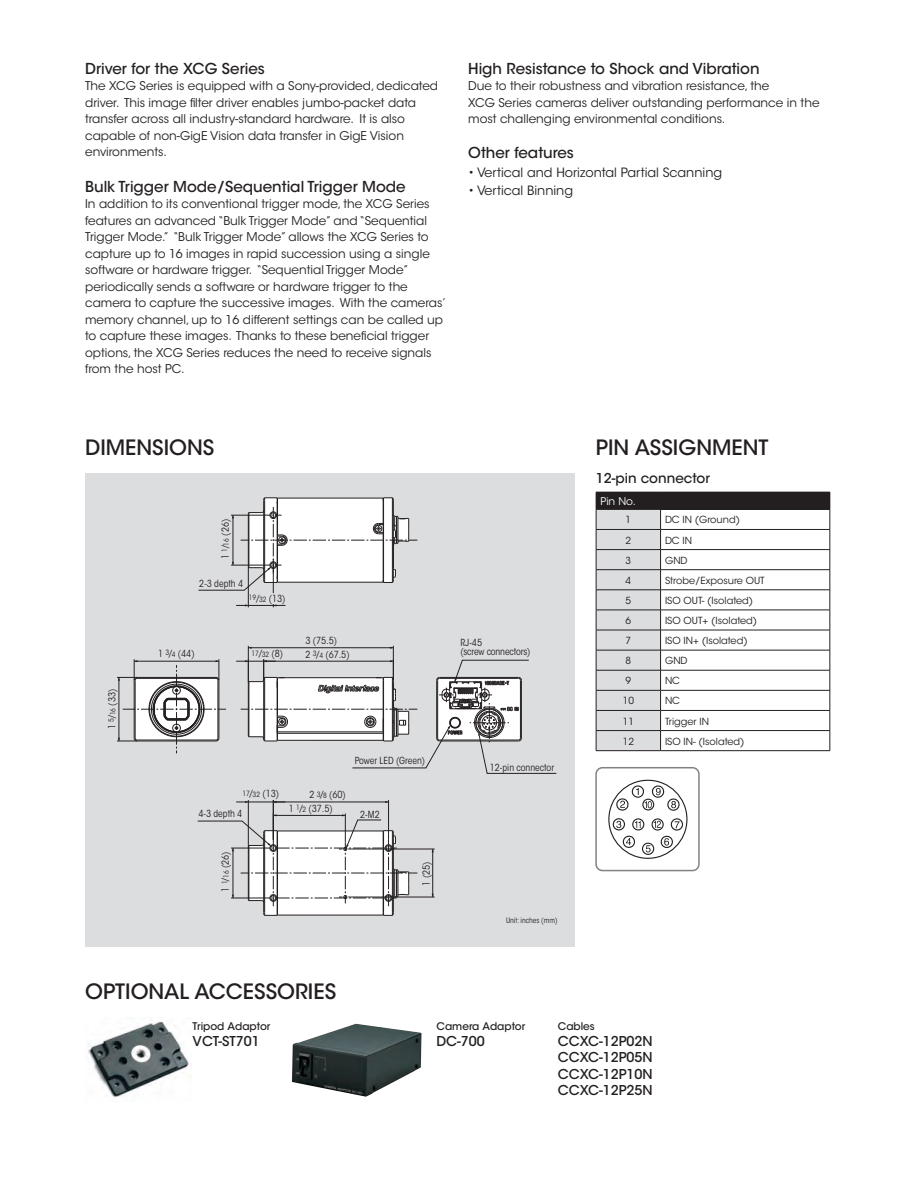
<style>
.page{position:relative;width:919px;height:1189px;background:#fff}
.page>*{position:absolute;margin:0;border:0;box-sizing:border-box;transform-origin:0 0}
.t1{font:500 21px "ITC Avant Garde Std";color:#231f20}
.t2{font:500 15px "ITC Avant Garde Std";color:#231f20}
.t3{font:500 13.5px/16.2px "ITC Avant Garde Std";color:#231f20;text-align:justify}
.t4{font:12.75px "ITC Avant Garde Std";color:#231f20}
.t5{font:12px/16.5px "ITC Avant Garde Std";color:#231f20}
.t6{font:500 10.5px "ITC Avant Garde Std";color:#231f20}
.t7{font:10.5px "ITC Avant Garde Std";color:#fff}
.t8{font:condensed 9.75px/9px "ITC Avant Garde Std";color:#231f20}
.t9{font:9.75px "ITC Avant Garde Std";color:#231f20}
.t10{font:condensed 7.5px "ITC Avant Garde Std";color:#231f20}
.t11{font:condensed 7.2px "ITC Avant Garde Std";color:#231f20}
.s1{font-size:7.2px}
.s2{font-size:9.75px}
</style>
<div class="page">
<div style="left:85px;top:473px;width:489px;height:472px;background:#dcdddf"></div>
<svg style="left:117px;top:659px;width:109px;height:94px"></svg>
<hr style="left:248px;top:645px;width:1px;height:37px;background:#231f20">
<hr style="left:393px;top:645px;width:1px;height:35px;background:#231f20">
<hr style="left:248px;top:567px;width:1px;height:40px;background:#231f20">
<hr style="left:273px;top:559px;width:1px;height:34px;background:#231f20">
<hr style="left:388px;top:799px;width:1px;height:40px;background:#231f20">
<hr style="left:248px;top:799px;width:1px;height:46px;background:#231f20">
<hr style="left:273px;top:799px;width:1px;height:40px;background:#231f20">
<hr style="left:351px;top:896px;width:83px;height:1px;background:#231f20">
<hr style="left:351px;top:848px;width:83px;height:1px;background:#231f20">
<hr style="left:134px;top:660px;width:85px;height:1px;background:#231f20">
<hr style="left:119px;top:677px;width:1px;height:63px;background:#231f20">
<hr style="left:248px;top:647px;width:145px;height:1px;background:#231f20">
<hr style="left:236px;top:660px;width:40px;height:1px;background:#231f20">
<hr style="left:236px;top:605px;width:49px;height:1px;background:#231f20">
<svg style="left:198px;top:497px;width:219px;height:93px"></svg>
<hr style="left:273px;top:801px;width:115px;height:1px;background:#231f20">
<hr style="left:236px;top:801px;width:49px;height:1px;background:#231f20">
<hr style="left:432px;top:848px;width:1px;height:48px;background:#231f20">
<svg style="left:197px;top:813px;width:220px;height:102px"></svg>
<svg style="left:240px;top:659px;width:316px;height:114px"></svg>
<div style="left:595px;top:492px;width:234px;height:17px;background:#231f20"></div>
<hr style="left:595px;top:491px;width:65px;height:1px;background:#231f20">
<hr style="left:660px;top:491px;width:169px;height:1px;background:#231f20">
<hr style="left:660px;top:509px;width:169px;height:1px;background:#231f20">
<hr style="left:660px;top:529px;width:169px;height:1px;background:#231f20">
<hr style="left:660px;top:549px;width:169px;height:1px;background:#231f20">
<hr style="left:660px;top:569px;width:169px;height:1px;background:#231f20">
<hr style="left:660px;top:589px;width:169px;height:1px;background:#231f20">
<hr style="left:660px;top:609px;width:169px;height:1px;background:#231f20">
<hr style="left:660px;top:629px;width:169px;height:1px;background:#231f20">
<hr style="left:660px;top:649px;width:169px;height:1px;background:#231f20">
<hr style="left:660px;top:669px;width:169px;height:1px;background:#231f20">
<hr style="left:660px;top:690px;width:169px;height:1px;background:#231f20">
<hr style="left:660px;top:710px;width:169px;height:1px;background:#231f20">
<hr style="left:660px;top:730px;width:169px;height:1px;background:#231f20">
<svg style="left:595px;top:492px;width:66px;height:258px;background:#c6c6c8"></svg>
<svg style="left:829px;top:492px;width:1px;height:258px"></svg>
<hr style="left:595px;top:750px;width:65px;height:1px;background:#231f20">
<hr style="left:660px;top:750px;width:169px;height:1px;background:#231f20">
<div style="left:595px;top:766px;width:104px;height:105px;border:2px solid #808285;border-radius:6px"></div>
<svg style="left:608px;top:779px;width:79px;height:80px"></svg>
<img style="left:88px;top:1017px;width:103px;height:82px">
<img style="left:292px;top:1023px;width:129px;height:73px">
<p class="t2" style="left:85px;top:59px;width:181px">Driver for the XCG Series</p>
<p class="t5" style="left:85px;top:78px;width:354px">The XCG Series is equipped with a Sony-provided, dedicated driver. This image filter driver enables jumbo-packet data transfer across all industry-standard hardware. It is also capable of non-GigE Vision data transfer in GigE Vision environments.</p>
<p class="t2" style="left:85px;top:177px;width:322px">Bulk Trigger Mode/Sequential Trigger Mode</p>
<p class="t5" style="left:85px;top:195px;width:362px">In addition to its conventional trigger mode, the XCG Series features an advanced “Bulk Trigger Mode” and “Sequential Trigger Mode.” “Bulk Trigger Mode” allows the XCG Series to capture up to 16 images in rapid succession using a single software or hardware trigger. “Sequential Trigger Mode” periodically sends a software or hardware trigger to the camera to capture the successive images. With the cameras’ memory channel, up to 16 different settings can be called up to capture these images. Thanks to these beneficial trigger options, the XCG Series reduces the need to receive signals from the host PC.</p>
<p class="t2" style="left:468px;top:59px;width:293px">High Resistance to Shock and Vibration</p>
<p class="t5" style="left:468px;top:78px;width:352px">Due to their robustness and vibration resistance, the<br>XCG Series cameras deliver outstanding performance in the most challenging environmental conditions.</p>
<p class="t2" style="left:468px;top:144px;width:107px">Other features</p>
<p class="t4" style="left:468px;top:164px;width:255px">• Vertical and Horizontal Partial Scanning</p>
<p class="t4" style="left:468px;top:182px;width:106px">• Vertical Binning</p>
<h1 class="t1" style="left:85px;top:434px;width:131px">DIMENSIONS</h1>
<p class="t8" style="left:221px;top:559px;width:42px;rotate:-90deg">1 <sup>1</sup>/<span class="s1">16</span> (26)</p>
<p class="t8" style="left:199px;top:579px;width:45px">2-3 depth 4</p>
<p class="t8" style="left:107px;top:729px;width:42px;rotate:-90deg">1 <sup>5</sup>/<span class="s1">16</span> (33)</p>
<p class="t8" style="left:158px;top:648px;width:38px">1 <sup>3</sup>/<span class="s1">4</span> (44)</p>
<p class="t8" style="left:249px;top:593px;width:38px"><sup>19</sup>/<span class="s1">32</span> (13)</p>
<p class="t11" style="left:251px;top:649px;width:33px">17<span class="s2">/</span>32 <span class="s2">(8)</span></p>
<p class="t8" style="left:305px;top:636px;width:33px">3 (75.5)</p>
<p class="t8" style="left:305px;top:649px;width:46px">2 <sup>3</sup>/<span class="s1">4</span> (67.5)</p>
<p class="t8" style="left:242px;top:789px;width:38px"><sup>17</sup>/<span class="s1">32</span> (13)</p>
<p class="t8" style="left:309px;top:790px;width:38px">2 <sup>3</sup>/<span class="s1">8</span> (60)</p>
<p class="t8" style="left:354px;top:755px;width:72px">Power LED (Green)</p>
<p class="t8" style="left:198px;top:808px;width:45px">4-3 depth 4</p>
<p class="t8" style="left:288px;top:803px;width:46px">1 <sup>1</sup>/<span class="s1">2</span> (37.5)</p>
<p class="t8" style="left:360px;top:809px;width:21px">2-M2</p>
<p class="t8" style="left:221px;top:891px;width:42px;rotate:-90deg">1 <sup>1</sup>/<span class="s1">16</span> (26)</p>
<p class="t8" style="left:421px;top:885px;width:25px;rotate:-90deg">1 (25)</p>
<p class="t8" style="left:460px;top:638px;width:71px">RJ-45<br>(screw connectors)</p>
<p class="t8" style="left:489px;top:762px;width:66px">12-pin connector</p>
<p class="t10" style="left:506px;top:915px;width:53px">Unit: inches (mm)</p>
<h1 class="t1" style="left:595px;top:434px;width:174px">PIN ASSIGNMENT</h1>
<p class="t3" style="left:595px;top:470px;width:115px">12-pin connector</p>
<p class="t7" style="left:600px;top:495px;width:37px">Pin No.</p>
<p class="t9" style="left:625px;top:514px;width:7px">1</p>
<p class="t9" style="left:664px;top:514px;width:77px">DC IN (Ground)</p>
<p class="t9" style="left:625px;top:534px;width:7px">2</p>
<p class="t9" style="left:664px;top:534px;width:29px">DC IN</p>
<p class="t9" style="left:625px;top:554px;width:7px">3</p>
<p class="t9" style="left:664px;top:554px;width:24px">GND</p>
<p class="t9" style="left:625px;top:574px;width:7px">4</p>
<p class="t9" style="left:664px;top:574px;width:101px">Strobe/Exposure OUT</p>
<p class="t9" style="left:625px;top:594px;width:7px">5</p>
<p class="t9" style="left:664px;top:594px;width:90px">ISO OUT- (Isolated)</p>
<p class="t9" style="left:625px;top:614px;width:7px">6</p>
<p class="t9" style="left:664px;top:614px;width:94px">ISO OUT+ (Isolated)</p>
<p class="t9" style="left:625px;top:634px;width:7px">7</p>
<p class="t9" style="left:664px;top:634px;width:84px">ISO IN+ (Isolated)</p>
<p class="t9" style="left:625px;top:654px;width:7px">8</p>
<p class="t9" style="left:664px;top:654px;width:24px">GND</p>
<p class="t9" style="left:625px;top:674px;width:7px">9</p>
<p class="t9" style="left:664px;top:674px;width:17px">NC</p>
<p class="t9" style="left:622px;top:694px;width:13px">10</p>
<p class="t9" style="left:664px;top:694px;width:17px">NC</p>
<p class="t9" style="left:622px;top:715px;width:13px">11</p>
<p class="t9" style="left:664px;top:715px;width:46px">Trigger IN</p>
<p class="t9" style="left:622px;top:735px;width:13px">12</p>
<p class="t9" style="left:664px;top:735px;width:81px">ISO IN- (Isolated)</p>
<h1 class="t1" style="left:85px;top:978px;width:252px">OPTIONAL ACCESSORIES</h1>
<p class="t6" style="left:192px;top:1019px;width:79px">Tripod Adaptor</p>
<p class="t3" style="left:192px;top:1032px;width:69px">VCT-ST701</p>
<p class="t6" style="left:436px;top:1019px;width:90px">Camera Adaptor</p>
<p class="t3" style="left:436px;top:1032px;width:50px">DC-700</p>
<p class="t6" style="left:557px;top:1019px;width:39px">Cables</p>
<p class="t3" style="left:557px;top:1032px;width:96px">CCXC-12P02N CCXC-12P05N CCXC-12P10N CCXC-12P25N</p>
</div>
